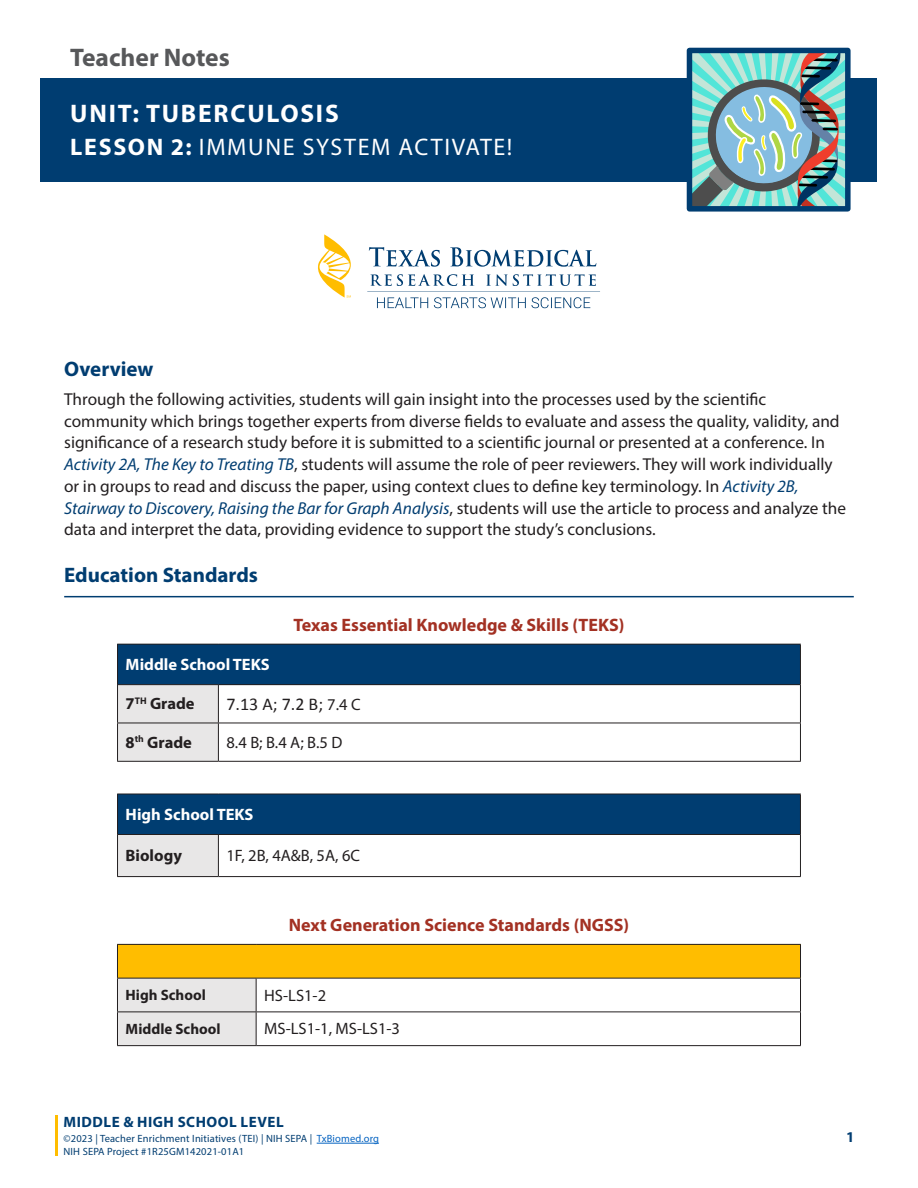
<style>
.page{position:relative;width:918px;height:1188px;background:#fff}
.page>*{position:absolute;margin:0;border:0;box-sizing:border-box;transform-origin:0 0}
.t1{font:700 25.5px "Myriad Pro";letter-spacing:.07em;color:#fff}
.t2{font:700 25.5px "Myriad Pro";color:#57585a}
.t3{font:24px "Myriad Pro";letter-spacing:.07em;color:#fff}
.t4{font:700 21px "Myriad Pro";color:#003d71}
.t5{font:700 18px "Myriad Pro";color:#a33123}
.t6{font:18px "Calibri";color:#231f20}
.t7{font:17.25px/21.8px "Myriad Pro";color:#231f20}
.t8{font:16.5px "Myriad Pro";color:#231f20}
.t9{font:700 16.5px "Myriad Pro";color:#fff}
.t10{font:700 16.5px "Myriad Pro";color:#231f20}
.t11{font:700 15px "Myriad Pro";letter-spacing:.035em;color:#003d71}
.t12{font:700 15px "Myriad Pro";color:#231f20}
.t13{font:10.5px/12.6px "Myriad Pro";letter-spacing:.015em;color:#003d71}
.s1{font-weight:700}
.s2{font-style:italic;color:#003d71}
.s3{font-family:"Myriad Pro";font-size:16.5px}
.s4{color:#0563c1}
</style>
<div class="page">
<svg style="left:318px;top:234px;width:282px;height:74px"></svg>
<hr style="left:64px;top:596px;width:790px;height:1px;background:#003d71">
<div style="left:118px;top:644px;width:682px;height:41px;background:#003d71"></div>
<div style="left:118px;top:685px;width:100px;height:76px;background:#e8e7e7"></div>
<hr style="left:117px;top:644px;width:101px;height:1px;background:#231f20">
<hr style="left:218px;top:644px;width:583px;height:1px;background:#231f20">
<hr style="left:117px;top:684px;width:101px;height:1px;background:#231f20">
<hr style="left:218px;top:684px;width:583px;height:1px;background:#231f20">
<hr style="left:117px;top:723px;width:101px;height:1px;background:#231f20">
<hr style="left:218px;top:723px;width:583px;height:1px;background:#231f20">
<hr style="left:117px;top:761px;width:101px;height:1px;background:#231f20">
<hr style="left:218px;top:761px;width:583px;height:1px;background:#231f20">
<hr style="left:117px;top:645px;width:1px;height:39px;background:#231f20">
<hr style="left:117px;top:685px;width:1px;height:38px;background:#231f20">
<hr style="left:117px;top:723px;width:1px;height:38px;background:#231f20">
<hr style="left:800px;top:645px;width:1px;height:39px;background:#231f20">
<hr style="left:218px;top:685px;width:1px;height:38px;background:#231f20">
<hr style="left:800px;top:685px;width:1px;height:38px;background:#231f20">
<hr style="left:218px;top:723px;width:1px;height:38px;background:#231f20">
<hr style="left:800px;top:723px;width:1px;height:38px;background:#231f20">
<div style="left:118px;top:794px;width:682px;height:41px;background:#003d71"></div>
<div style="left:118px;top:835px;width:100px;height:42px;background:#e8e7e7"></div>
<hr style="left:117px;top:794px;width:101px;height:1px;background:#231f20">
<hr style="left:218px;top:794px;width:583px;height:1px;background:#231f20">
<hr style="left:117px;top:834px;width:101px;height:1px;background:#231f20">
<hr style="left:218px;top:834px;width:583px;height:1px;background:#231f20">
<hr style="left:117px;top:876px;width:101px;height:1px;background:#231f20">
<hr style="left:218px;top:876px;width:583px;height:1px;background:#231f20">
<hr style="left:117px;top:794px;width:1px;height:40px;background:#231f20">
<hr style="left:117px;top:835px;width:1px;height:41px;background:#231f20">
<hr style="left:800px;top:794px;width:1px;height:40px;background:#231f20">
<hr style="left:218px;top:835px;width:1px;height:41px;background:#231f20">
<hr style="left:800px;top:835px;width:1px;height:41px;background:#231f20">
<div style="left:117px;top:944px;width:684px;height:34px;background:#ffbd00"></div>
<svg style="left:118px;top:979px;width:682px;height:66px"></svg>
<hr style="left:117px;top:944px;width:139px;height:1px;background:#231f20">
<hr style="left:256px;top:944px;width:545px;height:1px;background:#231f20">
<hr style="left:117px;top:978px;width:139px;height:1px;background:#231f20">
<hr style="left:256px;top:978px;width:545px;height:1px;background:#231f20">
<hr style="left:117px;top:1012px;width:139px;height:1px;background:#231f20">
<hr style="left:256px;top:1012px;width:545px;height:1px;background:#231f20">
<hr style="left:117px;top:1045px;width:139px;height:1px;background:#231f20">
<hr style="left:256px;top:1045px;width:545px;height:1px;background:#231f20">
<hr style="left:117px;top:945px;width:1px;height:33px;background:#231f20">
<hr style="left:800px;top:945px;width:1px;height:33px;background:#231f20">
<hr style="left:117px;top:979px;width:1px;height:33px;background:#231f20">
<hr style="left:256px;top:979px;width:1px;height:33px;background:#231f20">
<hr style="left:800px;top:979px;width:1px;height:33px;background:#231f20">
<hr style="left:117px;top:1012px;width:1px;height:33px;background:#231f20">
<hr style="left:256px;top:1012px;width:1px;height:33px;background:#231f20">
<hr style="left:800px;top:1012px;width:1px;height:33px;background:#231f20">
<div style="left:40px;top:78px;width:838px;height:103px;background:#003d71"></div>
<svg style="left:693px;top:54px;width:152px;height:152px;background:#83b2b0"></svg>
<div style="left:687px;top:48px;width:164px;height:164px;border:5px solid #003d71"></div>
<hr style="left:317px;top:1143px;width:62px;height:1px;background:#0563c1">
<hr style="left:55px;top:1116px;width:2px;height:40px;background:#ffbd00">
<h1 class="t2" style="left:70px;top:41px;width:161px">Teacher Notes</h1>
<h1 class="t1" style="left:70px;top:97px;width:270px">UNIT: TUBERCULOSIS</h1>
<h2 class="t3" style="left:70px;top:132px;width:444px"><span class="s1">LESSON 2:</span> IMMUNE SYSTEM ACTIVATE!</h2>
<p class="t4" style="left:64px;top:356px;width:91px">Overview</p>
<p class="t7" style="left:64px;top:388px;width:783px">Through the following activities, students will gain insight into the processes used by the scientific community which brings together experts from diverse fields to evaluate and assess the quality, validity, and significance of a research study before it is submitted to a scientific journal or presented at a conference. In <span class="s2">Activity 2A, The Key to Treating TB</span>, students will assume the role of peer reviewers. They will work individually or in groups to read and discuss the paper, using context clues to define key terminology. In <span class="s2">Activity 2B, Stairway to Discovery, Raising the Bar for Graph Analysis</span>, students will use the article to process and analyze the data and interpret the data, providing evidence to support the study’s conclusions.</p>
<p class="t4" style="left:64px;top:562px;width:195px">Education Standards</p>
<p class="t5" style="left:294px;top:613px;width:332px">Texas Essential Knowledge &amp; Skills (TEKS)</p>
<p class="t9" style="left:126px;top:654px;width:146px">Middle School TEKS</p>
<p class="t10" style="left:126px;top:693px;width:71px">7<sup>TH</sup> Grade</p>
<p class="t6" style="left:227px;top:691px;width:136px">7.13 A; 7.2 B; <span class="s3">7.4 C</span></p>
<p class="t10" style="left:126px;top:731px;width:68px">8<sup>th</sup> Grade</p>
<p class="t8" style="left:227px;top:732px;width:117px">8.4 B; B.4 A; B.5 D</p>
<p class="t9" style="left:126px;top:803px;width:129px">High School TEKS</p>
<p class="t10" style="left:126px;top:845px;width:58px">Biology</p>
<p class="t8" style="left:227px;top:845px;width:135px">1F, 2B, 4A&amp;B, 5A, 6C</p>
<p class="t5" style="left:289px;top:913px;width:342px">Next Generation Science Standards (NGSS)</p>
<p class="t12" style="left:126px;top:985px;width:82px">High School</p>
<p class="t8" style="left:264px;top:985px;width:63px">HS-LS1-2</p>
<p class="t12" style="left:126px;top:1019px;width:97px">Middle School</p>
<p class="t8" style="left:264px;top:1019px;width:137px">MS-LS1-1, MS-LS1-3</p>
<p class="t11" style="left:64px;top:1112px;width:222px">MIDDLE &amp; HIGH SCHOOL LEVEL</p>
<p class="t13" style="left:64px;top:1132px;width:317px">©2023 | Teacher Enrichment Initiatives (TEI) | NIH SEPA | <span class="s4">TxBiomed.org<br></span>NIH SEPA Project #1R25GM142021-01A1</p>
<p class="t11" style="left:846px;top:1127px;width:10px">1</p>
</div>
